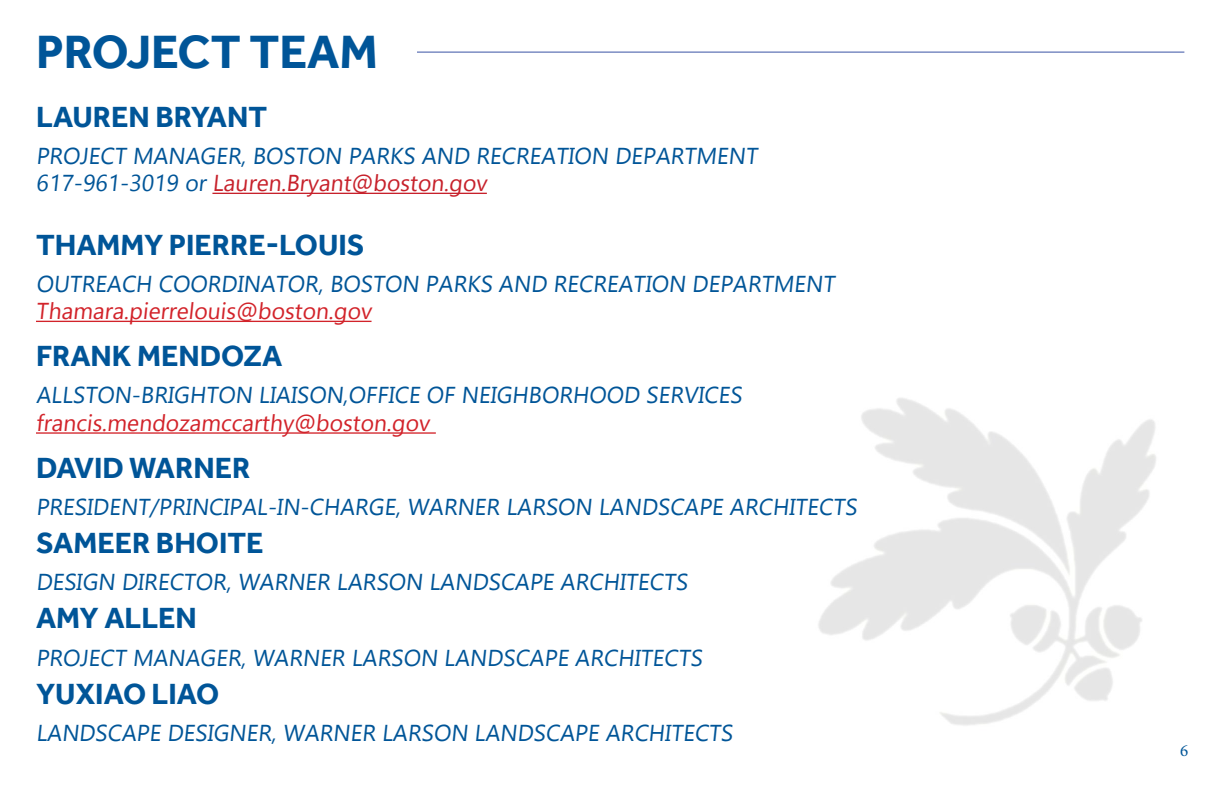
<style>
.page{position:relative;width:1224px;height:792px;background:#fff}
.page>*{position:absolute;margin:0;border:0;box-sizing:border-box;transform-origin:0 0}
.t1{font:700 48px "Effra";color:#005598}
.t2{font:700 30px "Effra";color:#005598}
.t3{font:23px/27.6px "Gadugi";color:#005598}
.t4{font:23px "Gadugi";color:#d2232a}
.t5{font:17px "Minion Pro";color:#005598}
.s1{color:#c7212b}
</style>
<div class="page">
<hr style="left:212px;top:193px;width:275px;height:1px;background:#c7212b">
<hr style="left:36px;top:321px;width:336px;height:1px;background:#d2232a">
<hr style="left:36px;top:432px;width:400px;height:2px;background:#d2232a">
<hr style="left:417px;top:52px;width:767px;height:1px;background:#3a53a4">
<h1 class="t1" style="left:36px;top:23px;width:343px">PROJECT TEAM</h1>
<h2 class="t2" style="left:36px;top:99px;width:233px">LAUREN BRYANT</h2>
<p class="t3" style="left:36px;top:142px;width:726px">PROJECT MANAGER, BOSTON PARKS AND RECREATION DEPARTMENT<br>617-961-3019 or <span class="s1">Lauren.Bryant@boston.gov</span></p>
<h2 class="t2" style="left:36px;top:227px;width:330px">THAMMY PIERRE-LOUIS</h2>
<p class="t3" style="left:36px;top:270px;width:803px">OUTREACH COORDINATOR, BOSTON PARKS AND RECREATION DEPARTMENT</p>
<p class="t4" style="left:36px;top:297px;width:340px">Thamara.pierrelouis@boston.gov</p>
<h2 class="t2" style="left:36px;top:338px;width:248px">FRANK MENDOZA</h2>
<p class="t3" style="left:36px;top:381px;width:710px">ALLSTON-BRIGHTON LIAISON,OFFICE OF NEIGHBORHOOD SERVICES</p>
<p class="t4" style="left:36px;top:409px;width:398px">francis.mendozamccarthy@boston.gov</p>
<h2 class="t2" style="left:36px;top:450px;width:216px">DAVID WARNER</h2>
<p class="t3" style="left:36px;top:493px;width:825px">PRESIDENT/PRINCIPAL-IN-CHARGE, WARNER LARSON LANDSCAPE ARCHITECTS</p>
<h2 class="t2" style="left:36px;top:525px;width:229px">SAMEER BHOITE</h2>
<p class="t3" style="left:36px;top:568px;width:656px">DESIGN DIRECTOR, WARNER LARSON LANDSCAPE ARCHITECTS</p>
<h2 class="t2" style="left:36px;top:600px;width:162px">AMY ALLEN</h2>
<p class="t3" style="left:36px;top:643px;width:671px">PROJECT MANAGER, WARNER LARSON LANDSCAPE ARCHITECTS</p>
<h2 class="t2" style="left:36px;top:676px;width:185px">YUXIAO LIAO</h2>
<p class="t3" style="left:36px;top:719px;width:701px">LANDSCAPE DESIGNER, WARNER LARSON LANDSCAPE ARCHITECTS</p>
<p class="t5" style="left:1180px;top:739px;width:10px">6</p>
</div>
